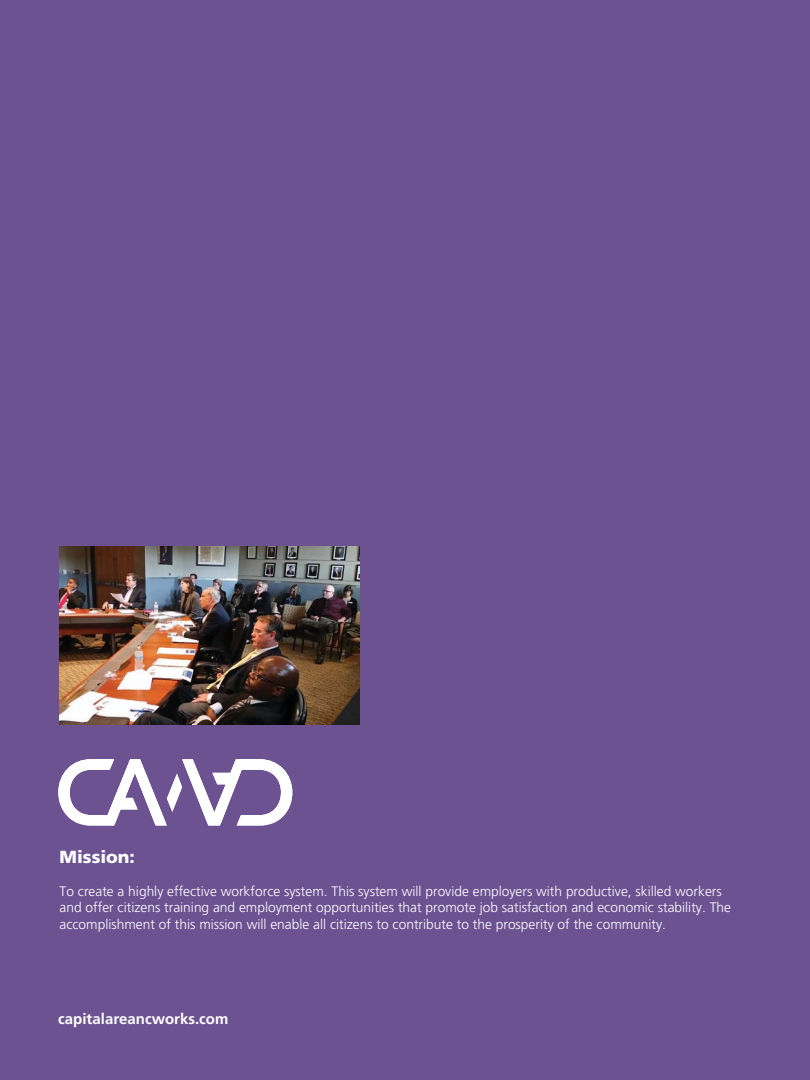
<style>
.page{position:relative;width:810px;height:1080px;background:#6c5291}
.page>*{position:absolute;margin:0;border:0;box-sizing:border-box;transform-origin:0 0}
.t1{font:900 17.5px "Frutiger CE";color:#fff}
.t2{font:700 15px "Frutiger CE";color:#fff}
.t3{font:300 13.75px/16.5px "Frutiger CE";color:#fff}
</style>
<div class="page">
<img style="left:60px;top:546px;width:300px;height:179px">
<svg style="left:58px;top:759px;width:234px;height:67px"></svg>
<p class="t1" style="left:60px;top:846px;width:77px">Mission:</p>
<p class="t3" style="left:60px;top:883px;width:673px">To create a highly effective workforce system. This system will provide employers with productive, skilled workers and offer citizens training and employment opportunities that promote job satisfaction and economic stability. The accomplishment of this mission will enable all citizens to contribute to the prosperity of the community.</p>
<p class="t2" style="left:58px;top:1009px;width:172px">capitalareancworks.com</p>
</div>
